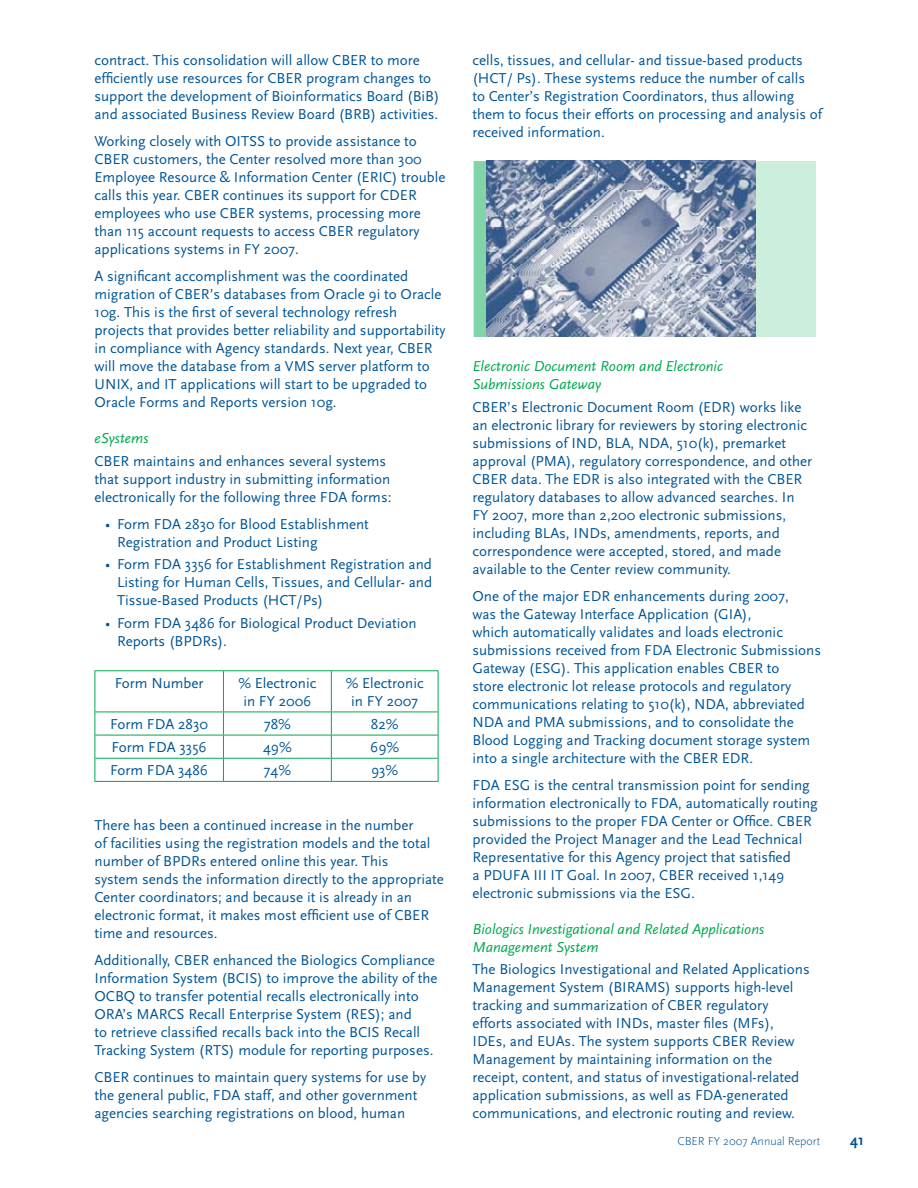
<style>
.page{position:relative;width:918px;height:1188px;background:#fff}
.page>*{position:absolute;margin:0;border:0;box-sizing:border-box;transform-origin:0 0}
.t1{font:15px/18px "Scala Sans";color:#005596}
.t2{font:italic 15px/18px "Scala Sans";color:#00a94f}
.t3{font:700 15px "Scala Sans";color:#005596}
.t4{font:300 12px "Scala Sans";color:#005596}
</style>
<div class="page">
<div style="left:474px;top:161px;width:342px;height:175px;background:#cceedc"></div>
<div style="left:474px;top:161px;width:125px;height:175px;background:#80d4a7"></div>
<img style="left:486px;top:161px;width:270px;height:175px">
<hr style="left:94px;top:670px;width:129px;height:1px;background:#00a94f">
<hr style="left:94px;top:671px;width:1px;height:41px;background:#00a94f">
<hr style="left:223px;top:670px;width:108px;height:1px;background:#00a94f">
<hr style="left:223px;top:671px;width:1px;height:41px;background:#00a94f">
<hr style="left:331px;top:670px;width:108px;height:1px;background:#00a94f">
<hr style="left:331px;top:671px;width:1px;height:41px;background:#00a94f">
<hr style="left:438px;top:671px;width:1px;height:41px;background:#00a94f">
<hr style="left:94px;top:712px;width:129px;height:1px;background:#00a94f">
<hr style="left:223px;top:712px;width:108px;height:1px;background:#00a94f">
<hr style="left:331px;top:712px;width:108px;height:1px;background:#00a94f">
<hr style="left:94px;top:735px;width:129px;height:1px;background:#00a94f">
<hr style="left:223px;top:735px;width:108px;height:1px;background:#00a94f">
<hr style="left:331px;top:735px;width:108px;height:1px;background:#00a94f">
<hr style="left:94px;top:758px;width:129px;height:1px;background:#00a94f">
<svg style="left:94px;top:712px;width:1px;height:69px"></svg>
<hr style="left:223px;top:758px;width:108px;height:1px;background:#00a94f">
<svg style="left:223px;top:712px;width:1px;height:69px"></svg>
<hr style="left:331px;top:758px;width:108px;height:1px;background:#00a94f">
<svg style="left:331px;top:712px;width:1px;height:69px"></svg>
<svg style="left:438px;top:712px;width:1px;height:69px"></svg>
<hr style="left:94px;top:781px;width:129px;height:1px;background:#00a94f">
<hr style="left:223px;top:781px;width:108px;height:1px;background:#00a94f">
<hr style="left:331px;top:781px;width:108px;height:1px;background:#00a94f">
<p class="t1" style="left:94px;top:52px;width:347px">contract. This consolidation will allow CBER to more efficiently use resources for CBER program changes to support the development of Bioinformatics Board (BiB) and associated Business Review Board (BRB) activities.</p>
<p class="t1" style="left:94px;top:133px;width:352px">Working closely with OITSS to provide assistance to CBER customers, the Center resolved more than 300<br>Employee Resource &amp; Information Center (ERIC) trouble calls this year. CBER continues its support for CDER employees who use CBER systems, processing more than 115 account requests to access CBER regulatory applications systems in FY 2007.</p>
<p class="t1" style="left:94px;top:268px;width:353px">A significant accomplishment was the coordinated migration of CBER’s databases from Oracle 9i to Oracle 10g. This is the first of several technology refresh projects that provides better reliability and supportability in compliance with Agency standards. Next year, CBER will move the database from a VMS server platform to UNIX, and IT applications will start to be upgraded to Oracle Forms and Reports version 10g.</p>
<p class="t2" style="left:94px;top:430px;width:55px">eSystems</p>
<p class="t1" style="left:94px;top:452px;width:298px">CBER maintains and enhances several systems that support industry in submitting information electronically for the following three FDA forms:</p>
<p class="t1" style="left:117px;top:515px;width:253px;text-indent:-12px">• Form FDA 2830 for Blood Establishment<br>Registration and Product Listing</p>
<p class="t1" style="left:117px;top:556px;width:317px;text-align:justify;text-indent:-12px">• Form FDA 3356 for Establishment Registration and Listing for Human Cells, Tissues, and Cellular- and Tissue-Based Products (HCT/Ps)</p>
<p class="t1" style="left:117px;top:614px;width:301px;text-indent:-12px">• Form FDA 3486 for Biological Product Deviation<br>Reports (BPDRs).</p>
<p class="t1" style="left:115px;top:674px;width:90px">Form Number</p>
<p class="t1" style="left:238px;top:674px;width:80px;text-align:center">% Electronic in FY 2006</p>
<p class="t1" style="left:346px;top:674px;width:80px;text-align:center">% Electronic in FY 2007</p>
<p class="t1" style="left:110px;top:715px;width:99px">Form FDA 2830</p>
<p class="t1" style="left:264px;top:715px;width:29px">78%</p>
<p class="t1" style="left:371px;top:715px;width:29px">82%</p>
<p class="t1" style="left:112px;top:739px;width:97px">Form FDA 3356</p>
<p class="t1" style="left:263px;top:739px;width:30px">49%</p>
<p class="t1" style="left:370px;top:739px;width:31px">69%</p>
<p class="t1" style="left:110px;top:762px;width:99px">Form FDA 3486</p>
<p class="t1" style="left:264px;top:762px;width:29px">74%</p>
<p class="t1" style="left:371px;top:762px;width:29px">93%</p>
<p class="t1" style="left:94px;top:817px;width:351px">There has been a continued increase in the number<br>of facilities using the registration models and the total number of BPDRs entered online this year. This<br>system sends the information directly to the appropriate Center coordinators; and because it is already in an electronic format, it makes most efficient use of CBER time and resources.</p>
<p class="t1" style="left:94px;top:952px;width:345px">Additionally, CBER enhanced the Biologics Compliance Information System (BCIS) to improve the ability of the OCBQ to transfer potential recalls electronically into ORA’s MARCS Recall Enterprise System (RES); and<br>to retrieve classified recalls back into the BCIS Recall Tracking System (RTS) module for reporting purposes.</p>
<p class="t1" style="left:94px;top:1069px;width:333px">CBER continues to maintain query systems for use by the general public, FDA staff, and other government agencies searching registrations on blood, human</p>
<p class="t1" style="left:472px;top:52px;width:351px">cells, tissues, and cellular- and tissue-based products (HCT/ Ps). These systems reduce the number of calls<br>to Center’s Registration Coordinators, thus allowing them to focus their efforts on processing and analysis of received information.</p>
<p class="t2" style="left:472px;top:358px;width:252px">Electronic Document Room and Electronic<br>Submissions Gateway</p>
<p class="t1" style="left:472px;top:398px;width:341px">CBER’s Electronic Document Room (EDR) works like an electronic library for reviewers by storing electronic submissions of IND, BLA, NDA, 510(k), premarket approval (PMA), regulatory correspondence, and other CBER data. The EDR is also integrated with the CBER regulatory databases to allow advanced searches. In FY 2007, more than 2,200 electronic submissions, including BLAs, INDs, amendments, reports, and correspondence were accepted, stored, and made available to the Center review community.</p>
<p class="t1" style="left:472px;top:587px;width:350px">One of the major EDR enhancements during 2007,<br>was the Gateway Interface Application (GIA),<br>which automatically validates and loads electronic submissions received from FDA Electronic Submissions Gateway (ESG). This application enables CBER to<br>store electronic lot release protocols and regulatory communications relating to 510(k), NDA, abbreviated NDA and PMA submissions, and to consolidate the Blood Logging and Tracking document storage system into a single architecture with the CBER EDR.</p>
<p class="t1" style="left:472px;top:776px;width:347px">FDA ESG is the central transmission point for sending information electronically to FDA, automatically routing submissions to the proper FDA Center or Office. CBER provided the Project Manager and the Lead Technical Representative for this Agency project that satisfied<br>a PDUFA III IT Goal. In 2007, CBER received 1,149 electronic submissions via the ESG.</p>
<p class="t2" style="left:472px;top:920px;width:293px">Biologics Investigational and Related Applications<br>Management System</p>
<p class="t1" style="left:472px;top:961px;width:339px">The Biologics Investigational and Related Applications Management System (BIRAMS) supports high-level tracking and summarization of CBER regulatory efforts associated with INDs, master files (MFs), IDEs, and EUAs. The system supports CBER Review Management by maintaining information on the receipt, content, and status of investigational-related application submissions, as well as FDA-generated communications, and electronic routing and review.</p>
<p class="t4" style="left:678px;top:1135px;width:144px">CBER FY 2007 Annual Report</p>
<p class="t3" style="left:850px;top:1132px;width:15px">41</p>
</div>
